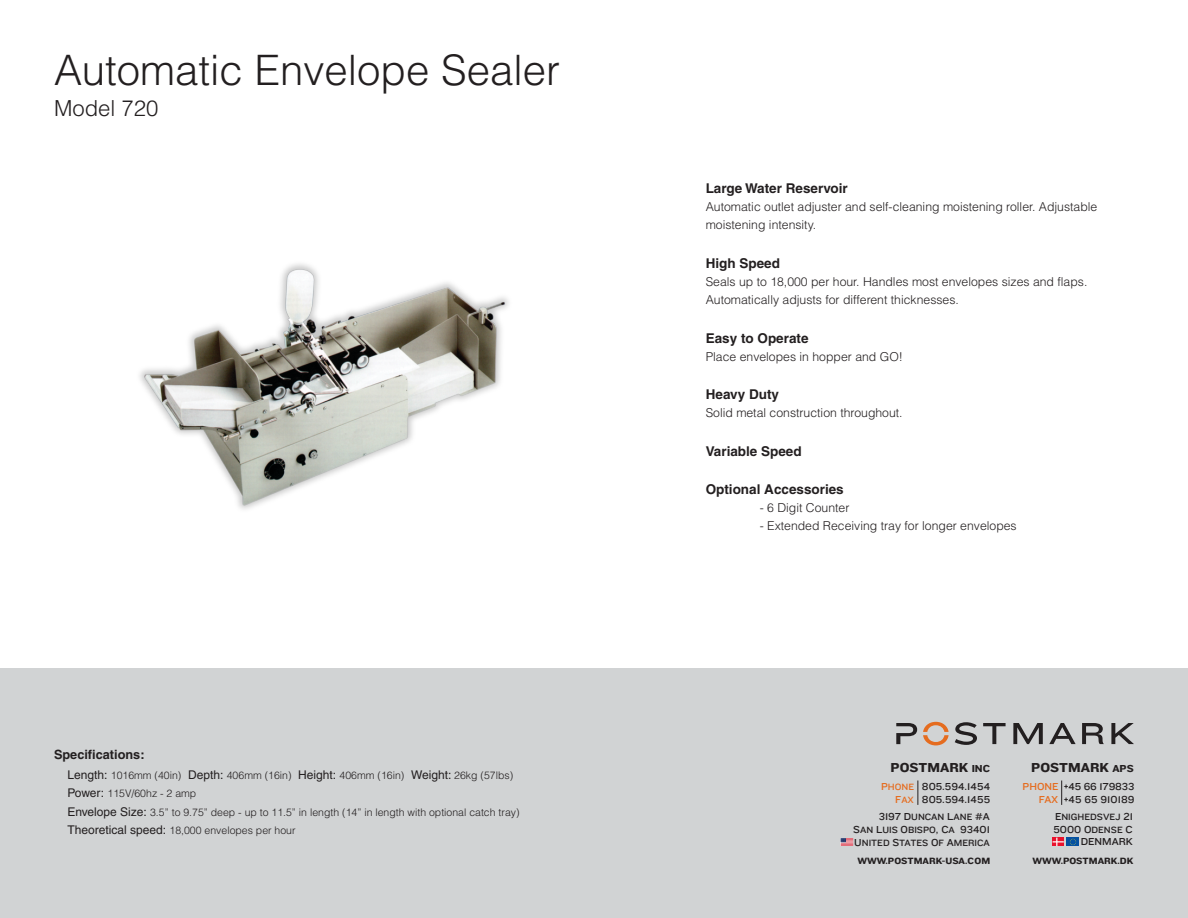
<style>
.page{position:relative;width:1188px;height:918px;background:#fff}
.page>*{position:absolute;margin:0;border:0;box-sizing:border-box;transform-origin:0 0}
.t1{font:300 42px "Helvetica LT";color:#231f20}
.t2{font:300 22.05px "Helvetica LT";color:#231f20}
.t3{font:700 13.5px "Helvetica LT";color:#231f20}
.t4{font:13.5px "Knockout HTF52 Cruiserweight";color:#231f20}
.t5{font:700 12.75px "Helvetica LT";color:#231f20}
.t6{font:300 12.3px/18px "Helvetica LT";color:#231f20}
.t7{font:300 10.5px/18.5px "Helvetica LT";color:#231f20}
.t8{font:10.5px/13px "Knockout HTF32 Junior Cruiserwt";color:#231f20;text-align:right}
.t9{font:10.5px "Knockout HTF32 Junior Cruiserwt";color:#e56c1f}
.t10{font:9.45px/12.8px "Knockout HTF32 Junior Cruiserwt";color:#231f20}
.t11{font:9.45px "Knockout HTF52 Cruiserweight";color:#231f20}
.t12{font:9.45px/13px "Knockout HTF32 Junior Cruiserwt";color:#e56c1f;text-align:right}
.s1{font-weight:400;font-size:12px}
.s2{font-size:10.5px}
.s3{font-size:9.45px}
.s4{color:#e56c1f}
</style>
<div class="page">
<img style="left:139px;top:263px;width:370px;height:247px">
<div style="left:0;top:669px;width:1188px;height:249px;background:#d1d3d4"></div>
<svg style="left:1053px;top:838px;width:11px;height:8px"></svg>
<div style="left:1067px;top:838px;width:12px;height:8px;background:#0551a1"></div>
<svg style="left:1070px;top:839px;width:6px;height:6px"></svg>
<svg style="left:841px;top:838px;width:12px;height:8px"></svg>
<svg style="left:918px;top:781px;width:1px;height:24px"></svg>
<svg style="left:1061px;top:781px;width:1px;height:24px"></svg>
<svg style="left:955px;top:722px;width:22px;height:23px"></svg>
<svg style="left:983px;top:723px;width:23px;height:21px"></svg>
<svg style="left:1013px;top:723px;width:30px;height:21px"></svg>
<svg style="left:1049px;top:723px;width:27px;height:21px"></svg>
<svg style="left:1082px;top:723px;width:22px;height:21px"></svg>
<svg style="left:1111px;top:723px;width:23px;height:21px"></svg>
<svg style="left:896px;top:723px;width:21px;height:21px"></svg>
<svg style="left:923px;top:722px;width:26px;height:23px"></svg>
<h1 class="t1" style="left:54px;top:55px;width:508px">Automatic Envelope Sealer</h1>
<h2 class="t2" style="left:54px;top:100px;width:106px">Model 720</h2>
<p class="t5" style="left:54px;top:749px;width:92px">Specifications:</p>
<p class="t7" style="left:67px;top:785px;width:454px"><span class="s1">Power:</span> 115V/60hz - 2 amp<br><span class="s1">Envelope Size:</span> 3.5” to 9.75” deep - up to 11.5” in length (14” in length with optional catch tray)<br><span class="s1">Theoretical speed:</span> 18,000 envelopes per hour</p>
<p class="t7" style="left:67px;top:767px;width:447px"><span class="s1">Length:</span> 1016mm (40in) <span class="s1">Depth:</span> 406mm (16in) <span class="s1">Height:</span> 406mm (16in) <span class="s1">Weight:</span> 26kg (57lbs)</p>
<p class="t3" style="left:706px;top:183px;width:144px">Large Water Reservoir</p>
<p class="t6" style="left:706px;top:199px;width:393px">Automatic outlet adjuster and self-cleaning moistening roller. Adjustable moistening intensity.</p>
<p class="t3" style="left:706px;top:258px;width:76px">High Speed</p>
<p class="t6" style="left:706px;top:274px;width:383px">Seals up to 18,000 per hour. Handles most envelopes sizes and flaps.<br>Automatically adjusts for different thicknesses.</p>
<p class="t3" style="left:706px;top:333px;width:104px">Easy to Operate</p>
<p class="t6" style="left:706px;top:348px;width:199px">Place envelopes in hopper and GO!</p>
<p class="t3" style="left:706px;top:389px;width:75px">Heavy Duty</p>
<p class="t6" style="left:706px;top:405px;width:198px">Solid metal construction throughout.</p>
<p class="t3" style="left:706px;top:446px;width:97px">Variable Speed</p>
<p class="t3" style="left:706px;top:485px;width:140px">Optional Accessories</p>
<p class="t6" style="left:760px;top:500px;width:91px">- 6 Digit Counter</p>
<p class="t6" style="left:760px;top:518px;width:258px">- Extended Receiving tray for longer envelopes</p>
<p class="t4" style="left:891px;top:763px;width:101px">POSTMARK <span class="s2">INC</span></p>
<p class="t4" style="left:1031px;top:763px;width:104px">POSTMARK <span class="s2">APS</span></p>
<p class="t8" style="left:922px;top:781px;width:70px;text-align:left">805.594.1454<br>805.594.1455</p>
<p class="t12" style="left:881px;top:781px;width:35px"><span class="s2">P</span>HONE<br><span class="s2">F</span>AX</p>
<p class="t8" style="left:879px;top:811px;width:113px">3197 D<span class="s3">UNCAN</span> L<span class="s3">ANE</span> #A</p>
<p class="t10" style="left:853px;top:824px;width:138px"><span class="s2">S</span>AN <span class="s2">L</span>UIS <span class="s2">O</span>BISPO<span class="s2">, C</span>A <span class="s2">93401<br>U</span>NITED <span class="s2">S</span>TATES <span class="s2">O</span>F <span class="s2">A</span>MERICA</p>
<p class="t11" style="left:857px;top:858px;width:135px">WWW.POSTMARK-USA.COM</p>
<p class="t8" style="left:1023px;top:780px;width:113px"><span class="s4">PHONE</span> +45 66 179833 +45 65 910189</p>
<p class="t9" style="left:1039px;top:796px;width:21px">FAX</p>
<p class="t10" style="left:1055px;top:811px;width:79px"><span class="s2">E</span>NIGHEDSVEJ <span class="s2">21</span></p>
<p class="t8" style="left:1054px;top:824px;width:81px">5000 O<span class="s3">DENSE</span> C</p>
<p class="t8" style="left:1081px;top:836px;width:54px">DENMARK</p>
<p class="t11" style="left:1032px;top:858px;width:103px">WWW.POSTMARK.DK</p>
</div>
